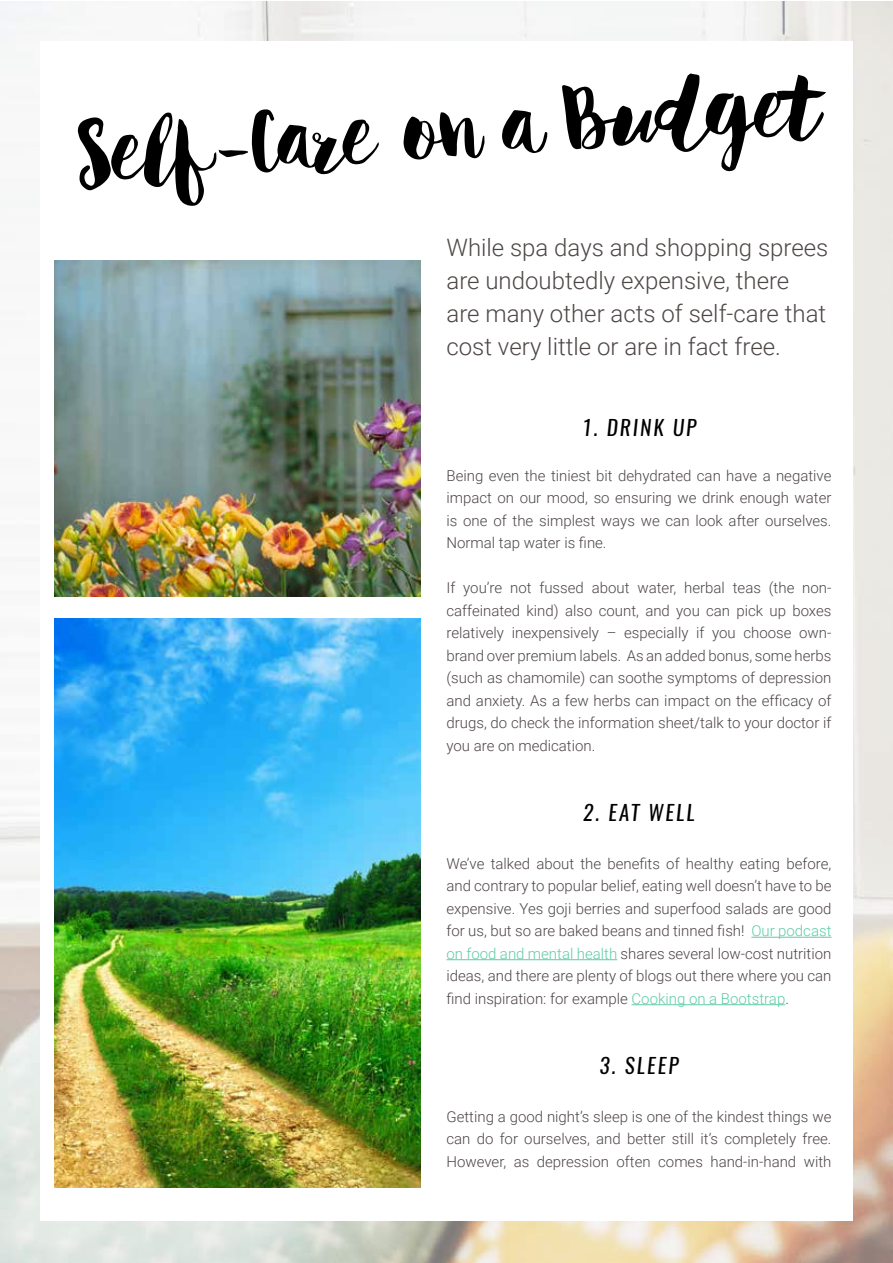
<style>
.page{position:relative;width:893px;height:1263px;background:#fff}
.page>*{position:absolute;margin:0;border:0;box-sizing:border-box;transform-origin:0 0}
.t1{font:88.5px "Helena";color:#000}
.t2{font:300 24px/33px "Roboto";color:#4d4645}
.t3{font:italic 21px "Oswald";letter-spacing:.1em;color:#000}
.t4{font:300 15px/22.5px "Roboto";color:#4d4645;text-align:justify}
.s1{color:#5fcba9}
</style>
<div class="page">
<img style="left:0;top:2px;width:892px;height:1261px">
<div style="left:40px;top:42px;width:812px;height:1179px;background:#fff"></div>
<img style="left:54px;top:260px;width:366px;height:336px">
<img style="left:54px;top:618px;width:366px;height:569px">
<hr style="left:751px;top:937px;width:80px;height:1px;background:#5fcba9">
<hr style="left:446px;top:959px;width:171px;height:1px;background:#5fcba9">
<hr style="left:632px;top:1004px;width:153px;height:1px;background:#5fcba9">
<h1 class="t1" style="left:74px;top:103px;width:752px;rotate:-4deg">Self-Care on a Budget</h1>
<h2 class="t2" style="left:446px;top:230px;width:383px">While spa days and shopping sprees are undoubtedly expensive, there are many other acts of self-care that cost very little or are in fact free.</h2>
<h3 class="t3" style="left:582px;top:413px;width:116px">1. DRINK UP</h3>
<p class="t4" style="left:446px;top:463px;width:386px">Being even the tiniest bit dehydrated can have a negative impact on our mood, so ensuring we drink enough water is one of the simplest ways we can look after ourselves.<br>Normal tap water is fine.</p>
<p class="t4" style="left:446px;top:576px;width:386px">If you’re not fussed about water, herbal teas (the non&shy;caffeinated kind) also count, and you can pick up boxes relatively inexpensively – especially if you choose own&shy;brand over premium labels. As an added bonus, some herbs (such as chamomile) can soothe symptoms of depression and anxiety. As a few herbs can impact on the efficacy of drugs, do check the information sheet/talk to your doctor if you are on medication.</p>
<h3 class="t3" style="left:583px;top:798px;width:113px">2. EAT WELL</h3>
<p class="t4" style="left:446px;top:851px;width:386px">We’ve talked about the benefits of healthy eating before, and contrary to popular belief, eating well doesn’t have to be expensive. Yes goji berries and superfood salads are good for us, but so are baked beans and tinned fish! <span class="s1">Our podcast on food and mental health</span> shares several low-cost nutrition ideas, and there are plenty of blogs out there where you can find inspiration: for example <span class="s1">Cooking on a Bootstrap</span>.</p>
<h3 class="t3" style="left:599px;top:1051px;width:81px">3. SLEEP</h3>
<p class="t4" style="left:446px;top:1104px;width:386px">Getting a good night’s sleep is one of the kindest things we can do for ourselves, and better still it’s completely free.<br>However, as depression often comes hand-in-hand with</p>
</div>
